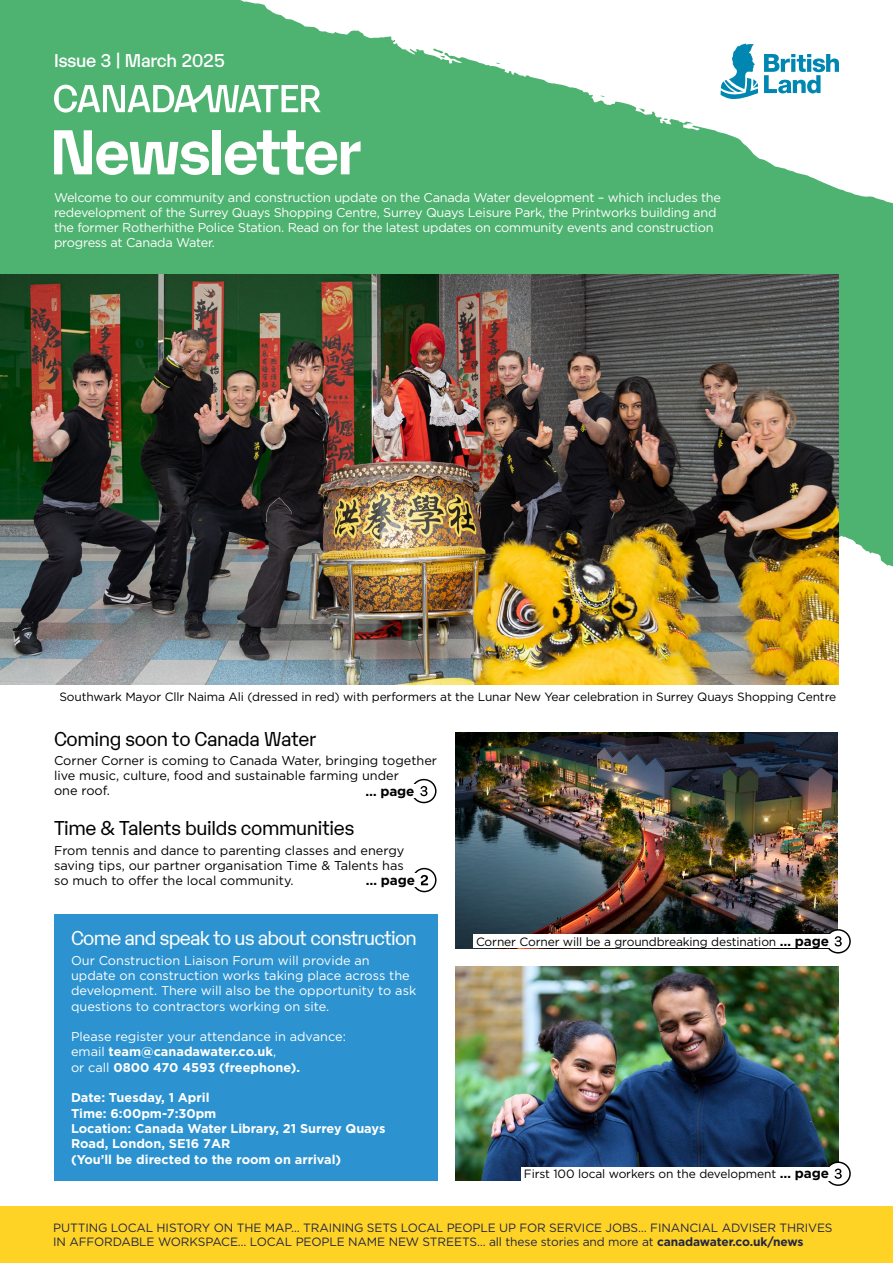
<style>
.page{position:relative;width:893px;height:1263px;background:#fff}
.page>*{position:absolute;margin:0;border:0;box-sizing:border-box;transform-origin:0 0}
.t1{font:700 61.35px "Karelia";letter-spacing:-.025em;color:#fff}
.t2{font:19.5px "Karelia";letter-spacing:-.02em;color:#000}
.t3{font:19.5px "Karelia";letter-spacing:-.04em;color:#fff}
.t4{font:500 18px "Karelia";letter-spacing:-.02em;color:#fff}
.t5{font:700 13.5px "Gotham";letter-spacing:-.01em;color:#000}
.t6{font:12.75px/15px "Gotham";letter-spacing:-.02em;color:#fff}
.t7{font:12.75px/15.3px "Gotham";color:#fff}
.t8{font:12.75px/15px "Gotham";color:#000}
.t9{font:700 12.75px/15.3px "Gotham";color:#fff}
.t10{font:12px "Gotham";letter-spacing:-.01em;color:#000}
.t11{font:12px/14.4px "Gotham";letter-spacing:-.01em;color:#242643}
.s1{font-weight:700}
.s2{font-weight:700;font-size:13.5px}
</style>
<div class="page">
<div style="left:0;top:1206px;width:893px;height:57px;background:#ffd325"></div>
<div style="left:0;top:232px;width:893px;height:335px;background:#4eb270"></div>
<svg style="left:0;top:0;width:893px;height:232px;fill:#4eb270"></svg>
<svg style="left:764px;top:54px;width:75px;height:39px"></svg>
<svg style="left:720px;top:44px;width:38px;height:55px"></svg>
<img style="left:0;top:274px;width:839px;height:411px">
<svg style="left:54px;top:85px;width:267px;height:28px"></svg>
<div style="left:411px;top:779px;width:25px;height:24px;border:1px solid #000;border-radius:50%"></div>
<svg style="left:420px;top:786px;width:7px;height:10px"></svg>
<div style="left:357px;top:784px;width:60px;height:14px;background:#fff"></div>
<svg style="left:413px;top:869px;width:23px;height:22px"></svg>
<div style="left:412px;top:868px;width:24px;height:24px;border:1px solid #000;border-radius:50%"></div>
<svg style="left:421px;top:875px;width:7px;height:10px"></svg>
<div style="left:357px;top:873px;width:60px;height:14px;background:#fff"></div>
<img style="left:455px;top:966px;width:384px;height:214px">
<img style="left:455px;top:732px;width:382px;height:216px">
<svg style="left:826px;top:1162px;width:24px;height:23px"></svg>
<div style="left:825px;top:1161px;width:26px;height:25px;border:1px solid #000;border-radius:50%"></div>
<svg style="left:834px;top:1168px;width:8px;height:11px"></svg>
<svg style="left:826px;top:930px;width:24px;height:23px"></svg>
<div style="left:825px;top:929px;width:26px;height:24px;border:1px solid #000;border-radius:50%"></div>
<svg style="left:834px;top:936px;width:8px;height:10px"></svg>
<div style="left:54px;top:914px;width:384px;height:266px;background:#2c93d0"></div>
<div style="left:474px;top:934px;width:357px;height:14px;background:#fff"></div>
<div style="left:522px;top:1167px;width:309px;height:13px;background:#fff"></div>
<h3 class="t4" style="left:54px;top:47px;width:173px">Issue 3 | March 2025</h3>
<h1 class="t1" style="left:50px;top:106px;width:313px">Newsletter</h1>
<p class="t6" style="left:54px;top:190px;width:669px">Welcome to our community and construction update on the Canada Water development – which includes the redevelopment of the Surrey Quays Shopping Centre, Surrey Quays Leisure Park, the Printworks building and the former Rotherhithe Police Station. Read on for the latest updates on community events and construction progress at Canada Water.</p>
<p class="t10" style="left:59px;top:689px;width:778px">Southwark Mayor Cllr Naima Ali (dressed in red) with performers at the Lunar New Year celebration in Surrey Quays Shopping Centre</p>
<h2 class="t2" style="left:54px;top:725px;width:264px">Coming soon to Canada Water</h2>
<p class="t8" style="left:54px;top:753px;width:385px">Corner Corner is coming to Canada Water, bringing together live music, culture, food and sustainable farming under<br>one roof.</p>
<p class="t5" style="left:365px;top:782px;width:51px">… page</p>
<h2 class="t2" style="left:54px;top:814px;width:302px">Time &amp; Talents builds communities</h2>
<p class="t8" style="left:54px;top:842px;width:352px;text-align:justify">From tennis and dance to parenting classes and energy saving tips, our partner organisation Time &amp; Talents has so much to offer the local community.</p>
<p class="t5" style="left:366px;top:871px;width:51px">… page</p>
<h2 class="t3" style="left:71px;top:924px;width:347px">Come and speak to us about construction</h2>
<p class="t7" style="left:71px;top:952px;width:347px">Our Construction Liaison Forum will provide an update on construction works taking place across the development. There will also be the opportunity to ask questions to contractors working on site.</p>
<p class="t7" style="left:71px;top:1029px;width:276px">Please register your attendance in advance: email <span class="s1">team@canadawater.co.uk</span>,<br>or call <span class="s1">0800 470 4593 (freephone).</span></p>
<p class="t9" style="left:71px;top:1090px;width:316px">Date: Tuesday, 1 April<br>Time: 6:00pm-7:30pm<br>Location: Canada Water Library, 21 Surrey Quays<br>Road, London, SE16 7AR<br>(You’ll be directed to the room on arrival)</p>
<p class="t10" style="left:476px;top:934px;width:354px">Corner Corner will be a groundbreaking destination <span class="s2">… page</span></p>
<p class="t10" style="left:524px;top:1166px;width:306px">First 100 local workers on the development <span class="s2">… page</span></p>
<p class="t11" style="left:53px;top:1220px;width:781px">PUTTING LOCAL HISTORY ON THE MAP… TRAINING SETS LOCAL PEOPLE UP FOR SERVICE JOBS… FINANCIAL ADVISER THRIVES<br>IN AFFORDABLE WORKSPACE… LOCAL PEOPLE NAME NEW STREETS… all these stories and more at <span class="s1">canadawater.co.uk/news</span></p>
</div>
